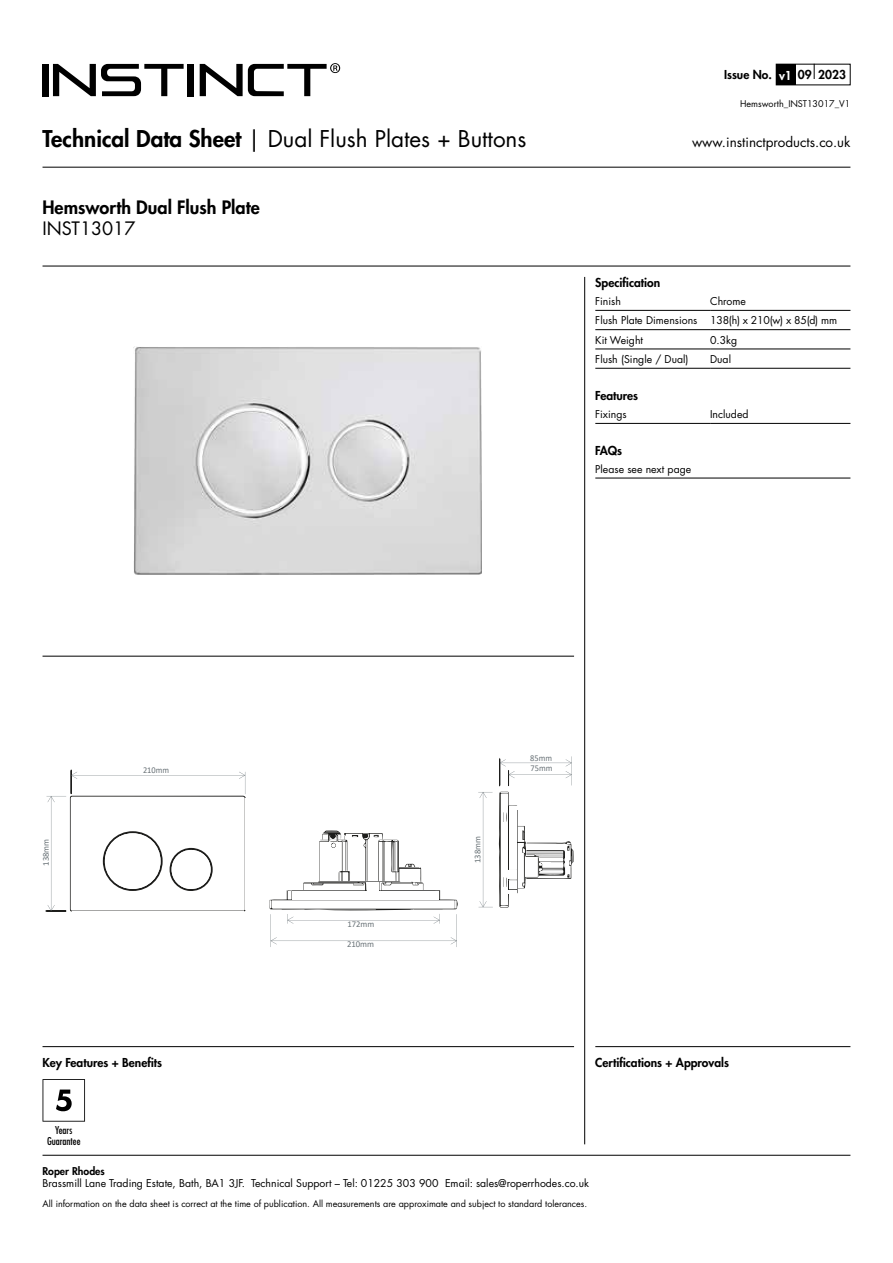
<style>
.page{position:relative;width:893px;height:1263px;background:#fff}
.page>*{position:absolute;margin:0;border:0;box-sizing:border-box;transform-origin:0 0}
.t1{font:22.5px "Futura LT Pro";color:#000}
.t2{font:800 18px "Futura LT Pro";color:#000}
.t3{font:18px "Futura LT Pro";color:#000}
.t4{font:13.5px "Futura LT Pro";color:#000}
.t5{font:800 12px "Futura LT Pro";color:#000}
.t6{font:10.5px/19.4px "Futura LT Pro";color:#000}
.t7{font:500 condensed 10.5px/10.5px "Futura LT Pro";color:#000;text-align:center}
.t8{font:800 10.5px "Futura LT Pro";color:#000}
.t9{font:9px "Futura LT Pro";color:#000}
.t10{font:8.85px "Calibri";color:#687176}
.t11{font:8.85px/10.1px "Calibri";color:#687176;scale:.95 1}
.s1{color:#fff}
.s2{font-weight:800}
</style>
<div class="page">
<div style="left:43px;top:64px;width:6px;height:32px;background:#000"></div>
<div style="left:188px;top:64px;width:6px;height:32px;background:#000"></div>
<svg style="left:200px;top:63px;width:140px;height:33px"></svg>
<svg style="left:53px;top:64px;width:131px;height:32px"></svg>
<div style="left:776px;top:64px;width:19px;height:21px;background:#000"></div>
<svg style="left:814px;top:64px;width:1px;height:15px"></svg>
<hr style="left:43px;top:1155px;width:807px;height:1px;background:#000">
<hr style="left:43px;top:1046px;width:531px;height:1px;background:#000">
<hr style="left:595px;top:1046px;width:255px;height:1px;background:#000">
<hr style="left:43px;top:167px;width:807px;height:1px;background:#000">
<hr style="left:43px;top:266px;width:807px;height:1px;background:#000">
<hr style="left:584px;top:277px;width:1px;height:867px;background:#000">
<svg style="left:43px;top:1079px;width:42px;height:42px"></svg>
<hr style="left:595px;top:310px;width:115px;height:1px;background:#000">
<hr style="left:710px;top:310px;width:140px;height:1px;background:#000">
<hr style="left:595px;top:329px;width:115px;height:1px;background:#000">
<hr style="left:710px;top:329px;width:140px;height:1px;background:#000">
<hr style="left:595px;top:349px;width:115px;height:1px;background:#000">
<hr style="left:710px;top:349px;width:140px;height:1px;background:#000">
<hr style="left:595px;top:368px;width:115px;height:1px;background:#000">
<hr style="left:710px;top:368px;width:140px;height:1px;background:#000">
<hr style="left:43px;top:656px;width:531px;height:1px;background:#000">
<hr style="left:595px;top:478px;width:255px;height:1px;background:#000">
<svg style="left:478px;top:756px;width:96px;height:152px"></svg>
<svg style="left:46px;top:770px;width:200px;height:142px"></svg>
<svg style="left:269px;top:830px;width:189px;height:117px"></svg>
<hr style="left:595px;top:423px;width:115px;height:1px;background:#000">
<hr style="left:710px;top:423px;width:140px;height:1px;background:#000">
<img style="left:134px;top:347px;width:348px;height:227px">
<p class="t5" style="left:724px;top:66px;width:123px">Issue No. <span class="s1">v1</span> 09 2023</p>
<h1 class="t1" style="left:43px;top:123px;width:485px"><span class="s2">Technical Data Sheet</span> | Dual Flush Plates + Buttons</h1>
<h2 class="t2" style="left:43px;top:193px;width:219px">Hemsworth Dual Flush Plate</h2>
<h2 class="t3" style="left:43px;top:216px;width:94px">INST13017</h2>
<p class="t9" style="left:740px;top:98px;width:112px">Hemsworth_INST13017_V1</p>
<p class="t4" style="left:692px;top:132px;width:160px">www.instinctproducts.co.uk</p>
<p class="t5" style="left:595px;top:273px;width:66px">Specification</p>
<p class="t6" style="left:595px;top:291px;width:27px">Finish</p>
<p class="t6" style="left:595px;top:291px;width:243px;text-indent:115px">Chrome<br>Flush Plate Dimensions 138(h) x 210(w) x 85(d) mm<br>Kit Weight</p>
<p class="t6" style="left:710px;top:330px;width:29px">0.3kg</p>
<p class="t6" style="left:595px;top:349px;width:95px">Flush (Single / Dual)</p>
<p class="t6" style="left:710px;top:349px;width:22px">Dual</p>
<p class="t5" style="left:595px;top:386px;width:44px">Features</p>
<p class="t6" style="left:595px;top:404px;width:33px">Fixings</p>
<p class="t6" style="left:710px;top:404px;width:40px">Included</p>
<p class="t5" style="left:595px;top:441px;width:28px">FAQs</p>
<p class="t6" style="left:595px;top:459px;width:97px">Please see next page</p>
<p class="t10" style="left:40px;top:866px;width:28px;rotate:-90deg">138mm</p>
<p class="t11" style="left:143px;top:765px;width:29px">210mm</p>
<p class="t10" style="left:347px;top:918px;width:28px">172mm</p>
<p class="t10" style="left:347px;top:938px;width:29px">210mm</p>
<p class="t10" style="left:471px;top:863px;width:28px;rotate:-90deg">138mm</p>
<p class="t11" style="left:530px;top:753px;width:25px">85mm<br>75mm</p>
<p class="t5" style="left:43px;top:1053px;width:121px">Key Features + Benefits</p>
<p class="t5" style="left:595px;top:1053px;width:135px">Certifications + Approvals</p>
<p class="t7" style="left:47px;top:1125px;width:35px">Years<br>Guarantee</p>
<p class="t8" style="left:43px;top:1163px;width:64px">Roper Rhodes</p>
<p class="t6" style="left:43px;top:1173px;width:548px">Brassmill Lane Trading Estate, Bath, BA1 3JF. Technical Support – Tel: 01225 303 900 Email: sales@roperrhodes.co.uk</p>
<p class="t9" style="left:43px;top:1197px;width:546px">All information on the data sheet is correct at the time of publication. All measurements are approximate and subject to standard tolerances.</p>
</div>
